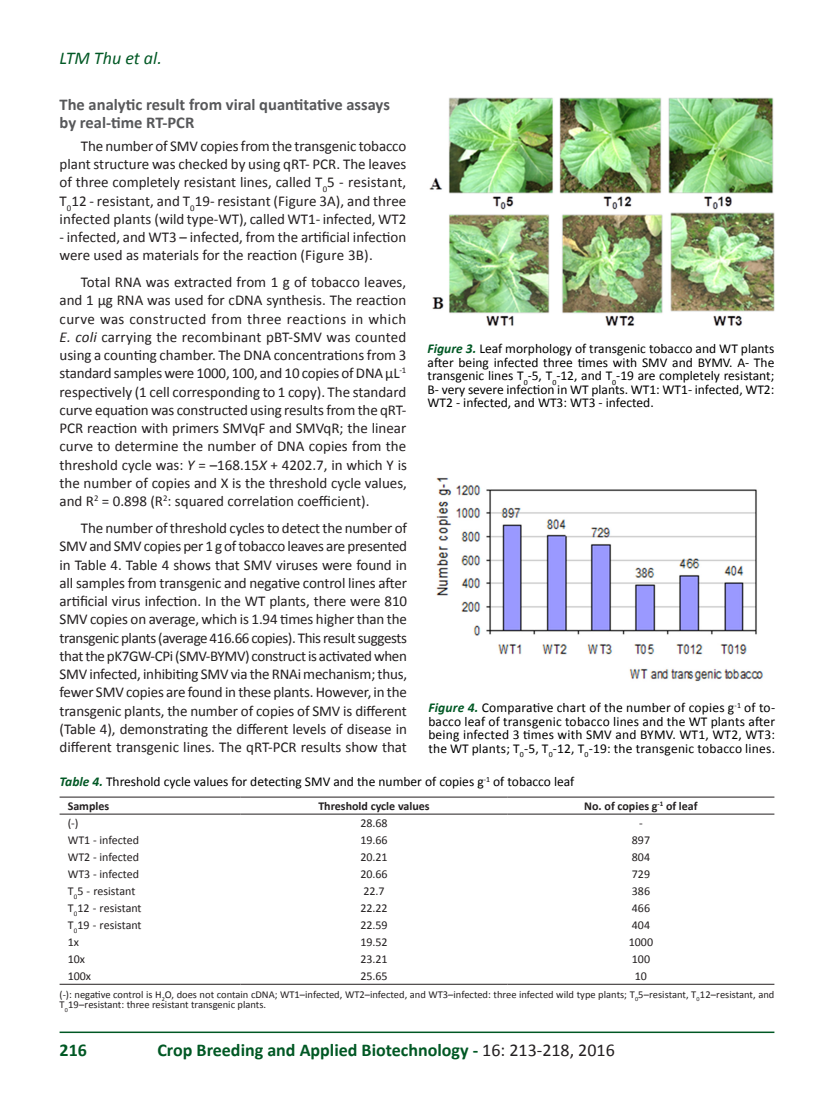
<style>
.page{position:relative;width:834px;height:1106px;background:#fff}
.page>*{position:absolute;margin:0;border:0;box-sizing:border-box;transform-origin:0 0}
.t1{font:700 18px "Calibri";color:#005824}
.t2{font:italic 18px "Calibri";color:#005824}
.SUBTITULO_2{font:700 16.5px/18.3px "Calibri";color:#57585a}
.CORPO_DE_TEXTO{font:15px/18.3px "Calibri";color:#231f20;text-align:justify}
.FIGURAS_E_TABELAS{font:13.5px/13.5px "Calibri";color:#000;text-align:justify}
.TABELA_DADOS{font:12px "Calibri";color:#231f20}
.TABELA_DADOS-2{font:700 12px "Calibri";color:#231f20}
.LEGENDA_TABELA{font:10.5px/10.5px "Calibri";color:#231f20}
.s1{font-style:italic}
.s2{font-weight:700;font-style:italic;color:#005824}
.s3{font-weight:400;color:#231f20}
</style>
<div class="page">
<hr style="left:60px;top:1031px;width:714px;height:2px;background:#005824">
<img style="left:429px;top:98px;width:346px;height:228px">
<img style="left:436px;top:477px;width:327px;height:205px">
<hr style="left:60px;top:983px;width:180px;height:1px;background:#231f20">
<hr style="left:240px;top:983px;width:267px;height:1px;background:#231f20">
<hr style="left:507px;top:983px;width:267px;height:1px;background:#231f20">
<hr style="left:60px;top:796px;width:180px;height:1px;background:#231f20">
<hr style="left:240px;top:796px;width:267px;height:1px;background:#231f20">
<hr style="left:507px;top:796px;width:267px;height:1px;background:#231f20">
<hr style="left:60px;top:813px;width:180px;height:1px;background:#231f20">
<hr style="left:240px;top:813px;width:267px;height:1px;background:#231f20">
<hr style="left:507px;top:813px;width:267px;height:1px;background:#231f20">
<p class="t2" style="left:60px;top:45px;width:104px">LTM Thu et al.</p>
<p class="SUBTITULO_2" style="left:60px;top:95px;width:332px">The analytic result from viral quantitative assays by real-time RT-PCR</p>
<p class="CORPO_DE_TEXTO" style="left:60px;top:136px;width:348px;text-indent:21px">The number of SMV copies from the transgenic tobacco plant structure was checked by using qRT- PCR. The leaves of three completely resistant lines, called T<sub>0</sub>5 - resistant, T<sub>0</sub>12 - resistant, and T<sub>0</sub>19- resistant (Figure 3A), and three infected plants (wild type-WT), called WT1- infected, WT2</p>
<p class="CORPO_DE_TEXTO" style="left:60px;top:228px;width:348px">- infected, and WT3 – infected, from the artificial infection were used as materials for the reaction (Figure 3B).</p>
<p class="CORPO_DE_TEXTO" style="left:60px;top:273px;width:349px;text-indent:21px">Total RNA was extracted from 1 g of tobacco leaves, and 1 µg RNA was used for cDNA synthesis. The reaction curve was constructed from three reactions in which <span class="s1">E. coli</span> carrying the recombinant pBT-SMV was counted using a counting chamber. The DNA concentrations from 3 standard samples were 1000, 100, and 10 copies of DNA µL<sup>-1 </sup>respectively (1 cell corresponding to 1 copy). The standard curve equation was constructed using results from the qRT-PCR reaction with primers SMVqF and SMVqR; the linear curve to determine the number of DNA copies from the threshold cycle was: <span class="s1">Y</span> = –168.15<span class="s1">X</span> + 4202.7, in which Y is the number of copies and X is the threshold cycle values, and R<sup>2</sup> = 0.898 (R<sup>2</sup>: squared correlation coefficient).</p>
<p class="CORPO_DE_TEXTO" style="left:60px;top:518px;width:349px;text-indent:21px">The number of threshold cycles to detect the number of SMV and SMV copies per 1 g of tobacco leaves are presented in Table 4. Table 4 shows that SMV viruses were found in all samples from transgenic and negative control lines after artificial virus infection. In the WT plants, there were 810<br>SMV copies on average, which is 1.94 times higher than the transgenic plants (average 416.66 copies). This result suggests that the pK7GW-CPi (SMV-BYMV) construct is activated when SMV infected, inhibiting SMV via the RNAi mechanism; thus, fewer SMV copies are found in these plants. However, in the transgenic plants, the number of copies of SMV is different (Table 4), demonstrating the different levels of disease in different transgenic lines. The qRT-PCR results show that</p>
<p class="FIGURAS_E_TABELAS" style="left:427px;top:342px;width:348px"><span class="s2">Figure 3.</span> Leaf morphology of transgenic tobacco and WT plants after being infected three times with SMV and BYMV. A- The transgenic lines T<sub>0</sub>-5, T<sub>0</sub>-12, and T<sub>0</sub>-19 are completely resistant; B- very severe infection in WT plants. WT1: WT1- infected, WT2:<br>WT2 - infected, and WT3: WT3 - infected.</p>
<p class="FIGURAS_E_TABELAS" style="left:428px;top:700px;width:348px"><span class="s2">Figure 4.</span> Comparative chart of the number of copies g<sup>-1</sup> of to&shy;bacco leaf of transgenic tobacco lines and the WT plants after being infected 3 times with SMV and BYMV. WT1, WT2, WT3: the WT plants; T<sub>0</sub>-5, T<sub>0</sub>-12, T<sub>0</sub>-19: the transgenic tobacco lines.</p>
<p class="FIGURAS_E_TABELAS" style="left:60px;top:775px;width:516px"><span class="s2">Table 4.</span> Threshold cycle values for detecting SMV and the number of copies g<sup>-1</sup> of tobacco leaf</p>
<p class="TABELA_DADOS-2" style="left:68px;top:797px;width:43px">Samples</p>
<p class="TABELA_DADOS-2" style="left:318px;top:797px;width:113px">Threshold cycle values</p>
<p class="TABELA_DADOS-2" style="left:584px;top:797px;width:115px">No. of copies g<sup>-1</sup> of leaf</p>
<p class="TABELA_DADOS" style="left:68px;top:815px;width:12px">(-)</p>
<p class="TABELA_DADOS" style="left:360px;top:815px;width:29px">28.68</p>
<p class="TABELA_DADOS" style="left:639px;top:815px;width:5px">-</p>
<p class="TABELA_DADOS" style="left:68px;top:831px;width:73px">WT1 - infected</p>
<p class="TABELA_DADOS" style="left:360px;top:831px;width:29px">19.66</p>
<p class="TABELA_DADOS" style="left:631px;top:831px;width:20px">897</p>
<p class="TABELA_DADOS" style="left:68px;top:848px;width:73px">WT2 - infected</p>
<p class="TABELA_DADOS" style="left:360px;top:848px;width:29px">20.21</p>
<p class="TABELA_DADOS" style="left:631px;top:848px;width:20px">804</p>
<p class="TABELA_DADOS" style="left:68px;top:865px;width:73px">WT3 - infected</p>
<p class="TABELA_DADOS" style="left:360px;top:865px;width:29px">20.66</p>
<p class="TABELA_DADOS" style="left:631px;top:865px;width:20px">729</p>
<p class="TABELA_DADOS" style="left:68px;top:882px;width:69px">T<sub>0</sub>5 - resistant</p>
<p class="TABELA_DADOS" style="left:363px;top:882px;width:23px">22.7</p>
<p class="TABELA_DADOS" style="left:631px;top:882px;width:20px">386</p>
<p class="TABELA_DADOS" style="left:68px;top:899px;width:75px">T<sub>0</sub>12 - resistant</p>
<p class="TABELA_DADOS" style="left:360px;top:899px;width:29px">22.22</p>
<p class="TABELA_DADOS" style="left:631px;top:899px;width:20px">466</p>
<p class="TABELA_DADOS" style="left:68px;top:916px;width:75px">T<sub>0</sub>19 - resistant</p>
<p class="TABELA_DADOS" style="left:360px;top:916px;width:29px">22.59</p>
<p class="TABELA_DADOS" style="left:631px;top:916px;width:20px">404</p>
<p class="TABELA_DADOS" style="left:68px;top:934px;width:13px">1x</p>
<p class="TABELA_DADOS" style="left:360px;top:934px;width:29px">19.52</p>
<p class="TABELA_DADOS" style="left:628px;top:934px;width:26px">1000</p>
<p class="TABELA_DADOS" style="left:68px;top:951px;width:19px">10x</p>
<p class="TABELA_DADOS" style="left:360px;top:951px;width:29px">23.21</p>
<p class="TABELA_DADOS" style="left:631px;top:951px;width:20px">100</p>
<p class="TABELA_DADOS" style="left:68px;top:967px;width:25px">100x</p>
<p class="TABELA_DADOS" style="left:360px;top:967px;width:29px">25.65</p>
<p class="TABELA_DADOS" style="left:634px;top:967px;width:14px">10</p>
<p class="LEGENDA_TABELA" style="left:60px;top:988px;width:716px">(-): negative control is H<sub>2</sub>O, does not contain cDNA; WT1–infected, WT2–infected, and WT3–infected: three infected wild type plants; T<sub>0</sub>5–resistant, T<sub>0</sub>12–resistant, and<br>T<sub>0</sub>19–resistant: three resistant transgenic plants.</p>
<p class="t1" style="left:60px;top:1037px;width:29px">216</p>
<p class="t1" style="left:157px;top:1037px;width:459px">Crop Breeding and Applied Biotechnology - <span class="s3">16: 213-218, 2016</span></p>
</div>
